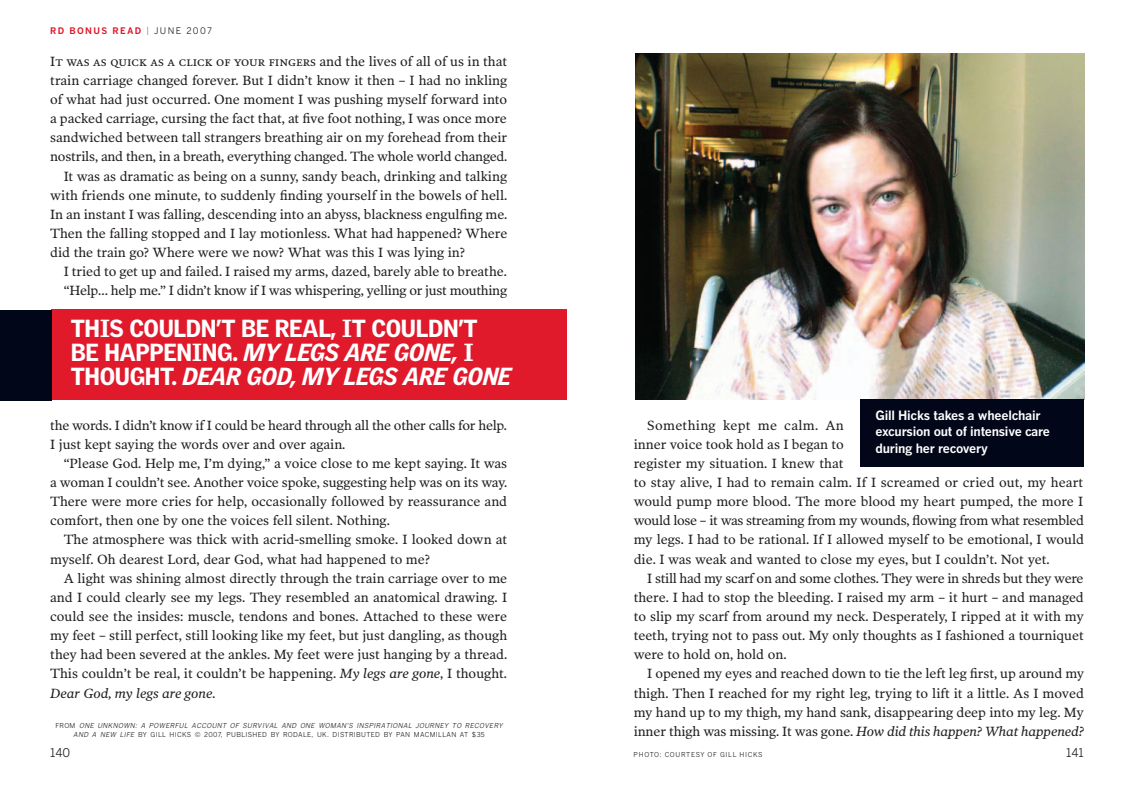
<style>
.page{position:relative;width:1134px;height:785px;background:#fff}
.page>*{position:absolute;margin:0;border:0;box-sizing:border-box;transform-origin:0 0}
.t1{font:900 24px/24px "Griffith Gothic";letter-spacing:-.015em;color:#fff}
.t2{font:13.5px/19.2px "Poynter OS Text Two L";color:#231f20;text-align:justify}
.t3{font:13.5px "Poynter OS Text Two L";letter-spacing:-.02em;color:#231f20}
.t4{font:13.5px "Poynter OS Text Two L Roman SC";color:#231f20}
.t5{font:700 12.75px/16.5px "Benton Gothic";letter-spacing:-.02em;color:#fff}
.t6{font:12px "Benton Gothic";color:#231f20}
.t7{font:700 9px "Benton Gothic";letter-spacing:.15em;color:#e0192b}
.t8{font:italic 6.75px/9px "Benton Gothic";color:#231f20;text-align:center}
.t9{font:6.75px "Benton Gothic";letter-spacing:.1em;color:#231f20}
.s1{font-weight:300;font-size:11.25px}
.s2{font-weight:400;color:#231f20}
.s3{font-family:"Poynter OS Text Two L"}
.s4{font-style:italic}
.s5{font-family:"Poynter CE Text Two L";font-style:italic}
.s6{font-style:normal}
</style>
<div class="page">
<img style="left:635px;top:54px;width:449px;height:345px">
<div style="left:51px;top:309px;width:516px;height:91px;background:#e0192b"></div>
<div style="left:0;top:309px;width:51px;height:91px;background:#010719"></div>
<div style="left:860px;top:399px;width:224px;height:67px;background:#010719"></div>
<p class="t7" style="left:50px;top:26px;width:163px">RD BONUS READ <span class="s1">I</span> <span class="s2">JUNE 2007</span></p>
<p class="t4" style="left:50px;top:53px;width:458px">It was as quick as a click of your fingers <span class="s3">and the lives of all of us in that</span></p>
<p class="t2" style="left:50px;top:70px;width:459px">train carriage changed forever. But I didn’t know it then – I had no inkling</p>
<p class="t2" style="left:50px;top:90px;width:459px">of what had just occurred. One moment I was pushing myself forward into</p>
<p class="t2" style="left:50px;top:109px;width:458px">a packed carriage, cursing the fact that, at five foot nothing, I was once more</p>
<p class="t2" style="left:50px;top:128px;width:458px">sandwiched between tall strangers breathing air on my forehead from their</p>
<p class="t2" style="left:50px;top:147px;width:459px">nostrils, and then, in a breath, everything changed. The whole world changed.</p>
<p class="t2" style="left:64px;top:166px;width:445px">It was as dramatic as being on a sunny, sandy beach, drinking and talking</p>
<p class="t2" style="left:50px;top:185px;width:459px">with friends one minute, to suddenly finding yourself in the bowels of hell.</p>
<p class="t2" style="left:50px;top:204px;width:459px">In an instant I was falling, descending into an abyss, blackness engulfing me.</p>
<p class="t2" style="left:50px;top:223px;width:459px">Then the falling stopped and I lay motionless. What had happened? Where</p>
<p class="t2" style="left:50px;top:243px;width:416px">did the train go? Where were we now? What was this I was lying in?</p>
<p class="t2" style="left:64px;top:262px;width:445px">I tried to get up and failed. I raised my arms, dazed, barely able to breathe.</p>
<p class="t3" style="left:64px;top:283px;width:445px">“Help… help me.” I didn’t know if I was whispering, yelling or just mouthing</p>
<h1 class="t1" style="left:71px;top:316px;width:442px">THIS COULDN’T BE REAL, IT COULDN’T<br>BE HAPPENING. <span class="s4">MY LEGS ARE GONE,</span> I<br>THOUGHT. <span class="s4">DEAR GOD, MY LEGS ARE GONE</span></h1>
<p class="t2" style="left:50px;top:415px;width:458px">the words. I didn’t know if I could be heard through all the other calls for help.<br>I just kept saying the words over and over again.</p>
<p class="t2" style="left:50px;top:453px;width:459px;text-indent:14px">“Please God. Help me, I’m dying,” a voice close to me kept saying. It was a woman I couldn’t see. Another voice spoke, suggesting help was on its way.<br>There were more cries for help, occasionally followed by reassurance and comfort, then one by one the voices fell silent. Nothing.</p>
<p class="t2" style="left:50px;top:529px;width:459px;text-indent:14px">The atmosphere was thick with acrid-smelling smoke. I looked down at myself. Oh dearest Lord, dear God, what had happened to me?</p>
<p class="t2" style="left:50px;top:568px;width:458px;text-indent:14px">A light was shining almost directly through the train carriage over to me and I could clearly see my legs. They resembled an anatomical drawing. I could see the insides: muscle, tendons and bones. Attached to these were my feet – still perfect, still looking like my feet, but just dangling, as though they had been severed at the ankles. My feet were just hanging by a thread.<br>This couldn’t be real, it couldn’t be happening. <span class="s5">My legs are gone</span>, I thought.<br><span class="s4">Dear God, my legs are gone.</span></p>
<p class="t8" style="left:55px;top:721px;width:450px"><span class="s6">F RO M</span> ONE UNKNOWN: A POWERFUL ACCOUNT OF SURVIVAL AND ONE WOMAN'S INSPIRATIONAL JOURNEY TO RECOVERY<br>AND A NEW LIFE <span class="s6">BY GILL HICKS © 2007, PUBLISHED BY RODALE, UK. DISTRIBUTED BY PAN MACMILLAN AT $35</span></p>
<p class="t6" style="left:50px;top:745px;width:22px">140</p>
<p class="t5" style="left:875px;top:407px;width:176px">Gill Hicks takes a wheelchair excursion out of intensive care during her recovery</p>
<p class="t2" style="left:634px;top:415px;width:452px;text-align:left;text-indent:14px">Something kept me calm. An<br>inner voice took hold as I began to<br>register my situation. I knew that<br>to stay alive, I had to remain calm. If I screamed or cried out, my heart would pump more blood. The more blood my heart pumped, the more I would lose – it was streaming from my wounds, flowing from what resembled my legs. I had to be rational. If I allowed myself to be emotional, I would die. I was weak and wanted to close my eyes, but I couldn’t. Not yet.</p>
<p class="t2" style="left:634px;top:568px;width:452px;text-indent:14px">I still had my scarf on and some clothes. They were in shreds but they were there. I had to stop the bleeding. I raised my arm – it hurt – and managed to slip my scarf from around my neck. Desperately, I ripped at it with my teeth, trying not to pass out. My only thoughts as I fashioned a tourniquet were to hold on, hold on.</p>
<p class="t2" style="left:634px;top:663px;width:452px;text-indent:14px">I opened my eyes and reached down to tie the left leg first, up around my thigh. Then I reached for my right leg, trying to lift it a little. As I moved my hand up to my thigh, my hand sank, disappearing deep into my leg. My inner thigh was missing. It was gone. <span class="s4">How did this happen? What happened?</span></p>
<p class="t9" style="left:634px;top:750px;width:130px">PHOTO: COURTESY OF GILL HICKS</p>
<p class="t6" style="left:1066px;top:745px;width:19px">141</p>
</div>
